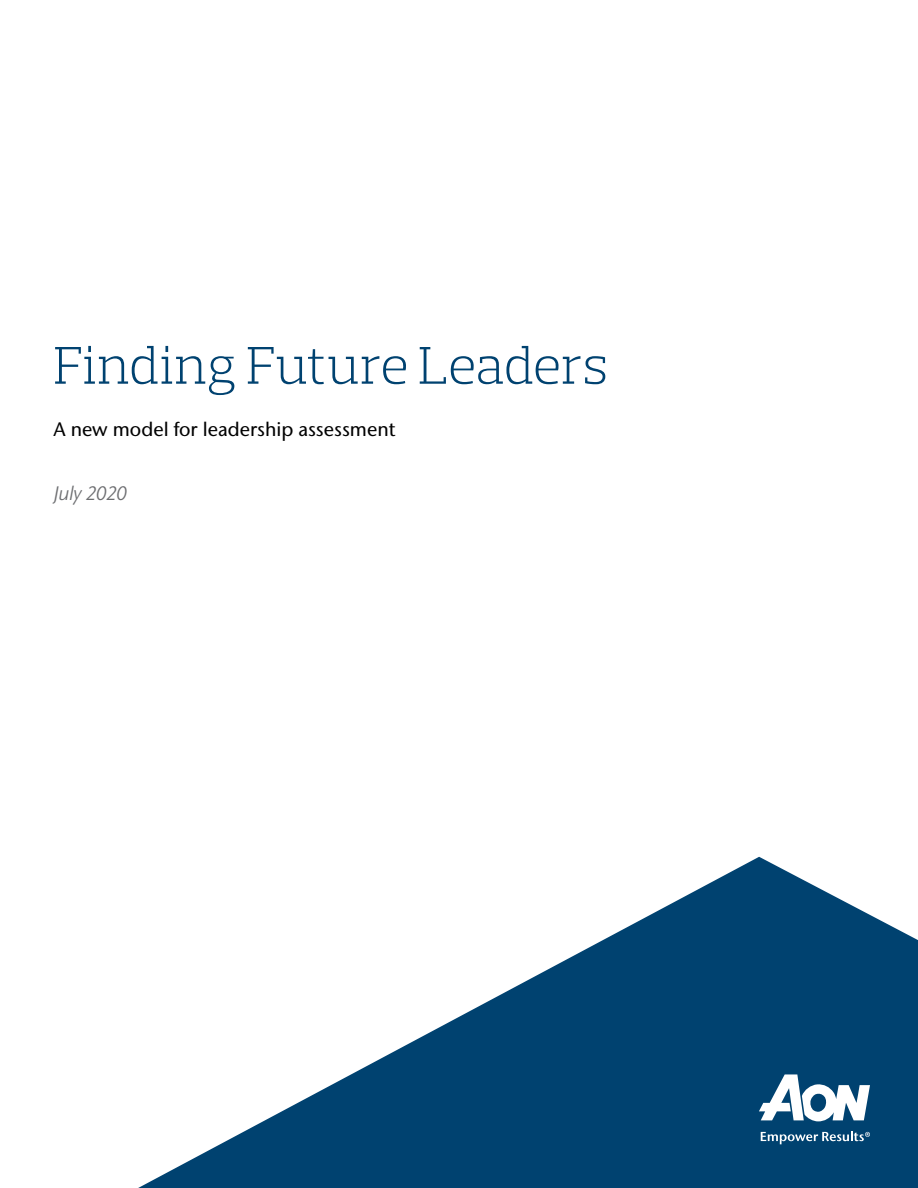
<style>
.page{position:relative;width:918px;height:1188px;background:#fff}
.page>*{position:absolute;margin:0;border:0;box-sizing:border-box;transform-origin:0 0}
.t1{font:300 54px "Prelo Slab";letter-spacing:-.015em;color:#004270}
.t2{font:500 19.5px "Stone Sans IIITC Pro";color:#000}
.t3{font:italic 19.5px "Stone Sans IIITC Pro";color:#6d6e71}
</style>
<div class="page">
<svg style="left:138px;top:857px;width:780px;height:331px;fill:#004270"></svg>
<svg style="left:759px;top:1074px;width:111px;height:48px"></svg>
<svg style="left:761px;top:1131px;width:109px;height:13px"></svg>
<h1 class="t1" style="left:54px;top:332px;width:556px">Finding Future Leaders</h1>
<p class="t2" style="left:54px;top:417px;width:344px">A new model for leadership assessment</p>
<p class="t3" style="left:54px;top:481px;width:74px">July 2020</p>
</div>
